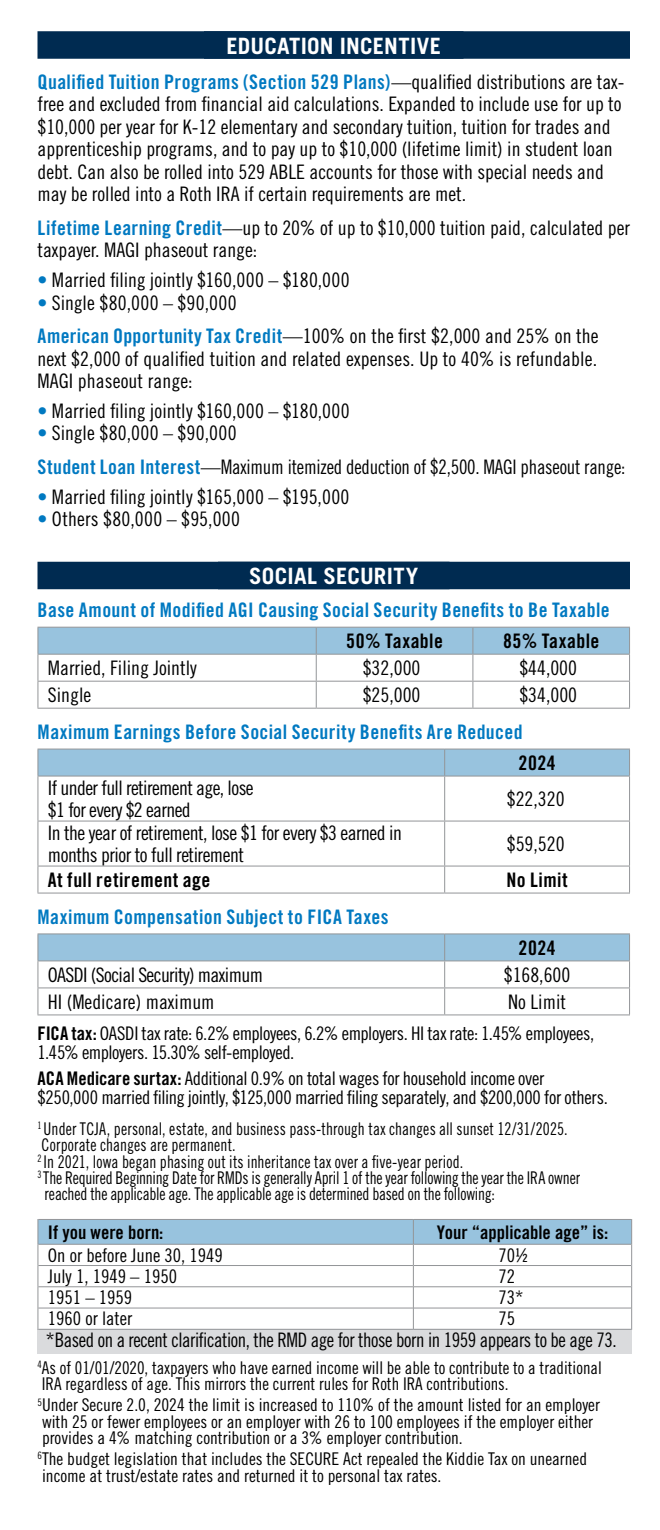
<style>
.page{position:relative;width:660px;height:1530px;background:#fff}
.page>*{position:absolute;margin:0;border:0;box-sizing:border-box;transform-origin:0 0}
.t1{font:700 22.5px "Trade Gothic LT Std";letter-spacing:.01em;color:#fff}
.text_new{font:20px/22.5px "Trade Gothic LT Std Cn 18";color:#000}
.TABLE_TEXT_-_NEW_-_LJ{font:20px/22.5px "Trade Gothic LT Std Cn 18";letter-spacing:.005em;color:#000}
.Table_Text{font:20px/22.5px "Trade Gothic LT Std Cn 18";letter-spacing:-.025em;color:#000}
.H3_-_light_blue_text_subheads{font:20px "Trade Gothic LT Std Bd Cn 20";letter-spacing:.02em;color:#0079c1}
.text_new-2{font:20px "Trade Gothic LT Std Cn 18";letter-spacing:-.02em;color:#000}
.Table_Sub{font:20px "Trade Gothic LT Std Bd Cn 20";letter-spacing:.02em;color:#000}
.Table_Text-2{font:20px "Trade Gothic LT Std Cn 18";color:#000}
.TABLE_TEXT_-_NEW_-_CENTERED{font:20px "Trade Gothic LT Std Cn 18";color:#000}
.footnotes{font:18.75px/18.8px "Trade Gothic LT Std Cn 18";letter-spacing:-.02em;color:#000}
.Table_Text-3{font:18.75px "Trade Gothic LT Std Cn 18";color:#000}
.Table_Text-4{font:18.75px "Trade Gothic LT Std Bd Cn 20";color:#000}
.t2{font:17.5px/16.2px "Trade Gothic LT Std Cn 18";color:#000}
.t3{font:17.5px "Trade Gothic LT Std Cn 18";color:#000;scale:.9 1}
.s1{font-family:"Trade Gothic LT Std Bd Cn 20";color:#0079c1}
.s2{font-family:"Trade Gothic LT Std Bd Cn 20"}
</style>
<div class="page">
<div style="left:38px;top:1329px;width:594px;height:25px;background:#dadbdd"></div>
<div style="left:38px;top:31px;width:592px;height:28px;background:#002b51"></div>
<div style="left:38px;top:562px;width:592px;height:27px;background:#002b51"></div>
<svg style="left:38px;top:627px;width:592px;height:81px"></svg>
<hr style="left:38px;top:708px;width:278px;height:1px;background:#939598">
<hr style="left:316px;top:708px;width:157px;height:1px;background:#939598">
<hr style="left:473px;top:708px;width:157px;height:1px;background:#939598">
<svg style="left:38px;top:749px;width:592px;height:27px"></svg>
<hr style="left:38px;top:776px;width:407px;height:1px;background:#939598">
<hr style="left:38px;top:776px;width:1px;height:45px;background:#939598">
<hr style="left:445px;top:776px;width:185px;height:1px;background:#939598">
<hr style="left:444px;top:776px;width:1px;height:45px;background:#939598">
<hr style="left:629px;top:776px;width:1px;height:45px;background:#939598">
<hr style="left:444px;top:821px;width:1px;height:45px;background:#939598">
<hr style="left:38px;top:821px;width:407px;height:1px;background:#939598">
<hr style="left:38px;top:821px;width:1px;height:45px;background:#939598">
<hr style="left:445px;top:821px;width:185px;height:1px;background:#939598">
<hr style="left:629px;top:821px;width:1px;height:45px;background:#939598">
<hr style="left:38px;top:866px;width:407px;height:1px;background:#939598">
<svg style="left:38px;top:866px;width:1px;height:27px"></svg>
<hr style="left:445px;top:866px;width:185px;height:1px;background:#939598">
<svg style="left:444px;top:866px;width:1px;height:27px"></svg>
<svg style="left:629px;top:866px;width:1px;height:27px"></svg>
<hr style="left:38px;top:893px;width:407px;height:1px;background:#939598">
<hr style="left:445px;top:893px;width:185px;height:1px;background:#939598">
<hr style="left:38px;top:1014px;width:407px;height:1px;background:#939598">
<hr style="left:445px;top:1014px;width:185px;height:1px;background:#939598">
<hr style="left:38px;top:933px;width:407px;height:1px;background:#939598">
<hr style="left:445px;top:933px;width:185px;height:1px;background:#939598">
<svg style="left:38px;top:934px;width:592px;height:80px"></svg>
<hr style="left:38px;top:960px;width:407px;height:1px;background:#939598">
<hr style="left:445px;top:960px;width:185px;height:1px;background:#939598">
<svg style="left:38px;top:1219px;width:594px;height:111px"></svg>
<hr style="left:38px;top:1329px;width:375px;height:1px;background:#939598">
<hr style="left:414px;top:1329px;width:217px;height:1px;background:#939598">
<p class="t1" style="left:226px;top:32px;width:216px">EDUCATION INCENTIVE</p>
<p class="text_new" style="left:38px;top:70px;width:589px"><span class="s1">Qualified Tuition Programs (Section 529 Plans)</span>—qualified distributions are tax&shy;free and excluded from financial aid calculations. Expanded to include use for up to $10,000 per year for K-12 elementary and secondary tuition, tuition for trades and apprenticeship programs, and to pay up to $10,000 (lifetime limit) in student loan debt. Can also be rolled into 529 ABLE accounts for those with special needs and may be rolled into a Roth IRA if certain requirements are met.</p>
<p class="text_new" style="left:38px;top:216px;width:594px"><span class="s1">Lifetime Learning Credit</span>—up to 20% of up to $10,000 tuition paid, calculated per taxpayer. MAGI phaseout range:</p>
<p class="text_new" style="left:38px;top:268px;width:314px"><span class="s1">•</span> Married filing jointly $160,000 – $180,000</p>
<p class="text_new" style="left:38px;top:291px;width:201px"><span class="s1">•</span> Single $80,000 – $90,000</p>
<p class="TABLE_TEXT_-_NEW_-_LJ" style="left:37px;top:325px;width:563px"><span class="s1">American Opportunity Tax Credit</span>—100% on the first $2,000 and 25% on the next $2,000 of qualified tuition and related expenses. Up to 40% is refundable.</p>
<p class="TABLE_TEXT_-_NEW_-_LJ" style="left:37px;top:370px;width:157px">MAGI phaseout range:</p>
<p class="text_new" style="left:38px;top:399px;width:314px"><span class="s1">•</span> Married filing jointly $160,000 – $180,000</p>
<p class="text_new" style="left:38px;top:422px;width:201px"><span class="s1">•</span> Single $80,000 – $90,000</p>
<p class="TABLE_TEXT_-_NEW_-_LJ" style="left:37px;top:456px;width:590px"><span class="s1">Student Loan Interest</span>—Maximum itemized deduction of $2,500. MAGI phaseout range:</p>
<p class="text_new" style="left:38px;top:485px;width:314px"><span class="s1">•</span> Married filing jointly $165,000 – $195,000</p>
<p class="text_new" style="left:38px;top:508px;width:204px"><span class="s1">•</span> Others $80,000 – $95,000</p>
<p class="t1" style="left:249px;top:562px;width:170px">SOCIAL SECURITY</p>
<h3 class="H3_-_light_blue_text_subheads" style="left:38px;top:597px;width:574px">Base Amount of Modified AGI Causing Social Security Benefits to Be Taxable</h3>
<p class="Table_Sub" style="left:346px;top:629px;width:98px">50% Taxable</p>
<p class="Table_Sub" style="left:503px;top:629px;width:98px">85% Taxable</p>
<p class="Table_Text-2" style="left:48px;top:656px;width:150px">Married, Filing Jointly</p>
<p class="Table_Text" style="left:363px;top:656px;width:59px">$32,000</p>
<p class="Table_Text" style="left:519px;top:656px;width:59px">$44,000</p>
<p class="Table_Text" style="left:48px;top:683px;width:45px">Single</p>
<p class="Table_Text" style="left:363px;top:683px;width:59px">$25,000</p>
<p class="Table_Text" style="left:519px;top:683px;width:59px">$34,000</p>
<h3 class="H3_-_light_blue_text_subheads" style="left:38px;top:719px;width:487px">Maximum Earnings Before Social Security Benefits Are Reduced</h3>
<p class="Table_Sub" style="left:519px;top:750px;width:39px">2024</p>
<p class="Table_Text" style="left:48px;top:776px;width:207px">If under full retirement age, lose $1 for every $2 earned</p>
<p class="TABLE_TEXT_-_NEW_-_CENTERED" style="left:507px;top:787px;width:59px">$22,320</p>
<p class="Table_Text" style="left:48px;top:821px;width:356px">In the year of retirement, lose $1 for every $3 earned in months prior to full retirement</p>
<p class="TABLE_TEXT_-_NEW_-_CENTERED" style="left:507px;top:832px;width:59px">$59,520</p>
<p class="Table_Sub" style="left:48px;top:868px;width:164px">At full retirement age</p>
<p class="Table_Sub" style="left:506px;top:868px;width:63px">No Limit</p>
<h3 class="H3_-_light_blue_text_subheads" style="left:37px;top:904px;width:353px">Maximum Compensation Subject to FICA Taxes</h3>
<p class="Table_Sub" style="left:519px;top:935px;width:39px">2024</p>
<p class="Table_Text" style="left:48px;top:963px;width:217px">OASDI (Social Security) maximum</p>
<p class="TABLE_TEXT_-_NEW_-_CENTERED" style="left:504px;top:963px;width:68px">$168,600</p>
<p class="Table_Text-2" style="left:48px;top:990px;width:168px">HI (Medicare) maximum</p>
<p class="TABLE_TEXT_-_NEW_-_CENTERED" style="left:508px;top:990px;width:59px">No Limit</p>
<p class="footnotes" style="left:38px;top:1024px;width:558px"><span class="s2">FICA tax:</span> OASDI tax rate: 6.2% employees, 6.2% employers. HI tax rate: 1.45% employees,<br>1.45% employers. 15.30% self-employed.</p>
<p class="footnotes" style="left:38px;top:1069px;width:572px"><span class="s2">ACA Medicare surtax:</span> Additional 0.9% on total wages for household income over $250,000 married filing jointly, $125,000 married filing separately, and $200,000 for others.</p>
<p class="t3" style="left:38px;top:1118px;width:591px"><sup>1</sup> Under TCJA, personal, estate, and business pass-through tax changes all sunset 12/31/2025.</p>
<p class="t3" style="left:42px;top:1135px;width:217px">Corporate changes are permanent.</p>
<p class="t3" style="left:38px;top:1151px;width:475px"><sup>2</sup> In 2021, lowa began phasing out its inheritance tax over a five-year period.</p>
<p class="t3" style="left:38px;top:1167px;width:604px"><sup>3</sup> The Required Beginning Date for RMDs is generally April 1 of the year following the year the IRA owner</p>
<p class="t3" style="left:45px;top:1183px;width:502px">reached the applicable age. The applicable age is determined based on the following:</p>
<p class="Table_Text-4" style="left:48px;top:1221px;width:117px">If you were born:</p>
<p class="Table_Text-4" style="left:437px;top:1221px;width:173px">Your “applicable age” is:</p>
<p class="Table_Text-3" style="left:48px;top:1244px;width:176px">On or before June 30, 1949</p>
<p class="Table_Text-3" style="left:498px;top:1244px;width:31px">701/2</p>
<p class="Table_Text-3" style="left:48px;top:1265px;width:131px">July 1, 1949 – 1950</p>
<p class="Table_Text-3" style="left:498px;top:1265px;width:18px">72</p>
<p class="Table_Text-3" style="left:48px;top:1286px;width:86px">1951 – 1959</p>
<p class="Table_Text-3" style="left:498px;top:1286px;width:26px">73*</p>
<p class="Table_Text-3" style="left:48px;top:1308px;width:86px">1960 or later</p>
<p class="Table_Text-3" style="left:498px;top:1308px;width:18px">75</p>
<p class="text_new-2" style="left:46px;top:1328px;width:572px">*Based on a recent clarification, the RMD age for those born in 1959 appears to be age 73.</p>
<p class="t2" style="left:38px;top:1359px;width:566px"><sup>4</sup>As of 01/01/2020, taxpayers who have earned income will be able to contribute to a traditional<br>IRA regardless of age. This mirrors the current rules for Roth IRA contributions.</p>
<p class="t2" style="left:38px;top:1397px;width:564px"><sup>5</sup>Under Secure 2.0, 2024 the limit is increased to 110% of the amount listed for an employer with 25 or fewer employees or an employer with 26 to 100 employees if the employer either provides a 4% matching contribution or a 3% employer contribution.</p>
<p class="t2" style="left:38px;top:1451px;width:551px"><sup>6</sup>The budget legislation that includes the SECURE Act repealed the Kiddie Tax on unearned income at trust/estate rates and returned it to personal tax rates.</p>
</div>
